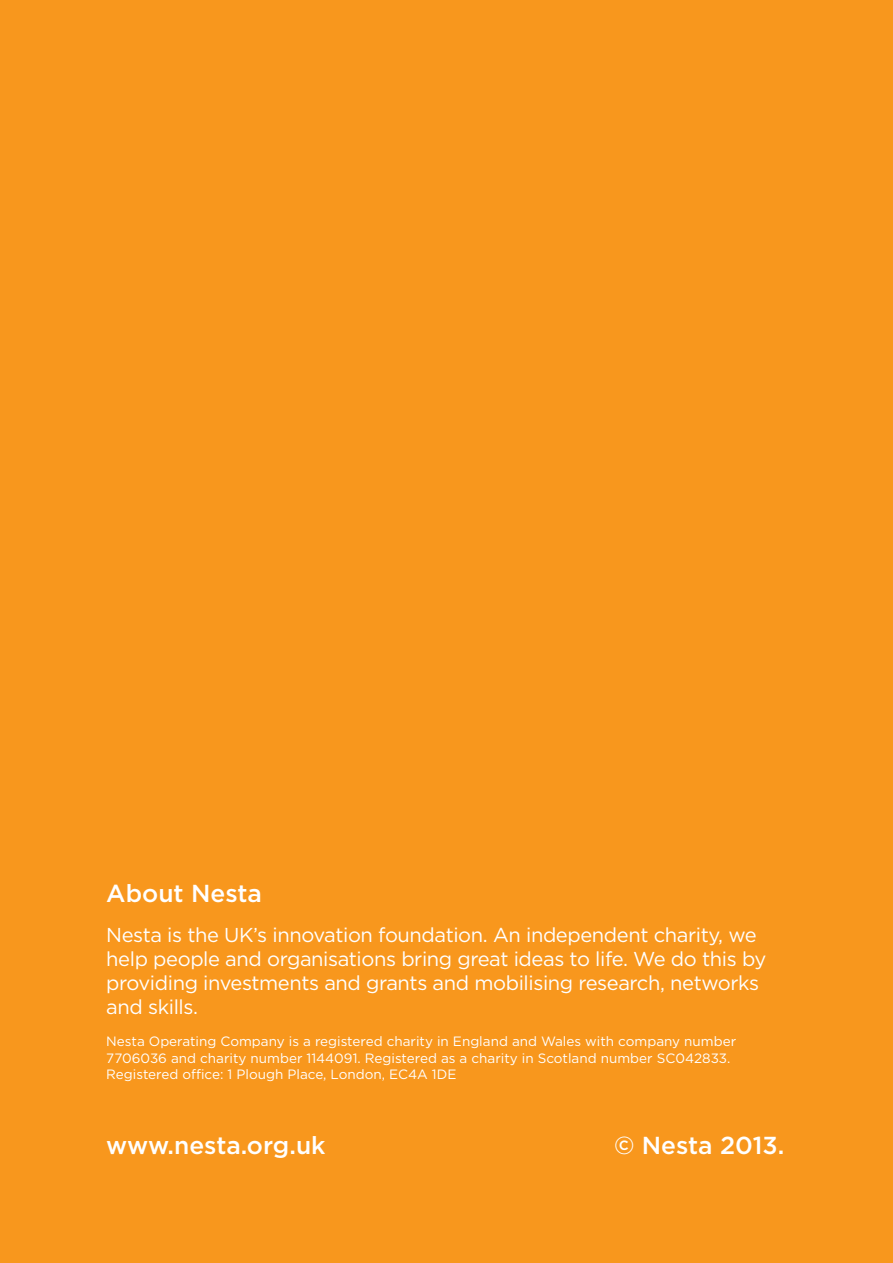
<style>
.page{position:relative;width:893px;height:1263px;background:#f8971d}
.page>*{position:absolute;margin:0;border:0;box-sizing:border-box;transform-origin:0 0}
.t1{font:500 24.6px "Gotham HTF";color:#fff}
.t2{font:20.1px/24.2px "Gotham HTF";letter-spacing:-.02em;color:#fff}
.t3{font:13.5px/16.2px "Gotham HTF";color:#fff}
</style>
<div class="page">
<h1 class="t1" style="left:106px;top:879px;width:157px">About Nesta</h1>
<h2 class="t2" style="left:106px;top:922px;width:661px">Nesta is the U K’s innovation foundation. An independent charity, we help people and organisations bring great ideas to life. We do this by providing investments and grants and mobilising research, networks and skills.</h2>
<p class="t3" style="left:106px;top:1033px;width:631px">Nesta Operating Company is a registered charity in England and Wales with company number<br>7706036 and charity number 1144091. Registered as a charity in Scotland number SC042833.<br>Registered office: 1 Plough Place, London, EC4A 1DE</p>
<h1 class="t1" style="left:106px;top:1131px;width:221px">www.nesta.org.uk</h1>
<h1 class="t1" style="left:614px;top:1131px;width:172px">© Nesta 2013.</h1>
</div>
